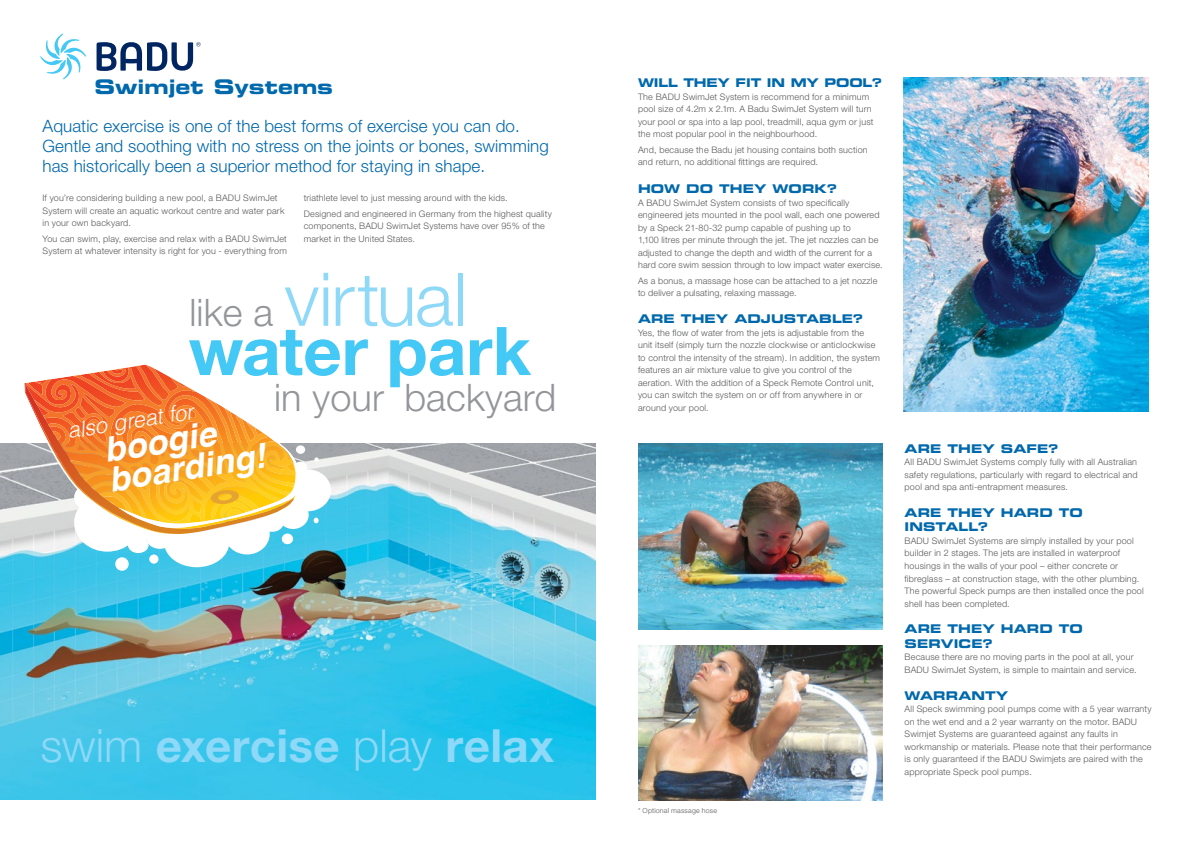
<style>
.page{position:relative;width:1191px;height:842px;background:#fff}
.page>*{position:absolute;margin:0;border:0;box-sizing:border-box;transform-origin:0 0}
.t1{font:300 74.2px "Helvetica Neue";letter-spacing:-.01em;color:#8ed8f8}
.t2{font:700 67.2px "Helvetica Neue";color:#44c8f5}
.t3{font:700 45.7px "Helvetica Neue";letter-spacing:.005em;color:#8ed8f8}
.t4{font:300 37.9px "Helvetica Neue";letter-spacing:.005em;color:#939598}
.t5{font:italic 700 34.1px/29.5px "Helvetica";color:#fff}
.t6{font:italic 300 21.7px "Helvetica";color:#fff}
.t7{font:20px "Eurostile LT Std Bold Ex 2";color:#0068ac}
.t8{font:300 17px/20.4px "Helvetica Neue";letter-spacing:.005em;color:#0068ac}
.t9{font:12px/14.4px "Eurostile LT Std Bold Ex 2";letter-spacing:.005em;color:#0068ac}
.t10{font:12px "Eurostile LT Std Bold Ex 2";letter-spacing:-.015em;color:#0068ac}
.t11{font:300 9px/12.5px "Helvetica Neue";letter-spacing:.02em;color:#58595b}
.t12{font:300 7px "Helvetica Neue";letter-spacing:.03em;color:#58595b}
.s1{font-weight:300}
</style>
<div class="page">
<img style="left:0;top:444px;width:595px;height:355px">
<div style="left:74px;top:493px;width:67px;height:59px;background:#fff;border-radius:50%"></div>
<div style="left:128px;top:537px;width:21px;height:16px;background:#fff;border-radius:50%"></div>
<div style="left:146px;top:528px;width:27px;height:21px;background:#fff;border-radius:50%"></div>
<div style="left:164px;top:518px;width:65px;height:49px;background:#fff;border-radius:50%"></div>
<div style="left:224px;top:513px;width:46px;height:41px;background:#fff;border-radius:50%"></div>
<div style="left:277px;top:501px;width:32px;height:28px;background:#fff;border-radius:50%"></div>
<div style="left:285px;top:469px;width:46px;height:42px;background:#fff;border-radius:50%"></div>
<div style="left:294px;top:462px;width:13px;height:12px;background:#fff;border-radius:50%"></div>
<div style="left:296px;top:445px;width:9px;height:9px;background:#fff;border-radius:50%"></div>
<svg style="left:314px;top:457px;width:5px;height:5px"></svg>
<div style="left:282px;top:534px;width:11px;height:10px;background:#fff;border-radius:50%"></div>
<svg style="left:314px;top:518px;width:5px;height:5px"></svg>
<div style="left:132px;top:523px;width:23px;height:18px;background:#fff;border-radius:50%"></div>
<div style="left:149px;top:554px;width:9px;height:10px;background:#fff;border-radius:50%"></div>
<div style="left:115px;top:557px;width:14px;height:14px;background:#fff;border-radius:50%"></div>
<svg style="left:23px;top:364px;width:277px;height:172px"></svg>
<svg style="left:25px;top:384px;width:269px;height:150px"></svg>
<svg style="left:34px;top:365px;width:266px;height:168px"></svg>
<img style="left:638px;top:645px;width:244px;height:155px">
<img style="left:638px;top:444px;width:244px;height:186px">
<img style="left:904px;top:78px;width:244px;height:333px">
<svg style="left:40px;top:34px;width:46px;height:45px"></svg>
<svg style="left:97px;top:42px;width:104px;height:29px"></svg>
<h3 class="t7" style="left:94px;top:73px;width:240px">Swimjet Systems</h3>
<h3 class="t8" style="left:43px;top:115px;width:508px">Aquatic exercise is one of the best forms of exercise you can do.<br>Gentle and soothing with no stress on the joints or bones, swimming has historically been a superior method for staying in shape.</h3>
<p class="t11" style="left:43px;top:192px;width:243px">If you’re considering building a new pool, a BADU SwimJet<br>System will create an aquatic workout centre and water park in your own backyard.</p>
<p class="t11" style="left:43px;top:232px;width:246px">You can swim, play, exercise and relax with a BADU SwimJet<br>System at whatever intensity is right for you - everything from</p>
<p class="t11" style="left:304px;top:190px;width:250px;line-height:15.3px">triathlete level to just messing around with the kids.<br>Designed and engineered in Germany from the highest quality</p>
<p class="t11" style="left:304px;top:219px;width:243px">components, BADU SwimJet Systems have over 95% of the market in the United States.</p>
<h1 class="t1" style="left:285px;top:254px;width:184px">virtual</h1>
<h2 class="t2" style="left:189px;top:309px;width:344px">water park</h2>
<h3 class="t4" style="left:274px;top:374px;width:284px">in your backyard</h3>
<h3 class="t4" style="left:189px;top:289px;width:85px">like a</h3>
<h3 class="t6" style="left:65px;top:412px;width:129px;rotate:-9deg">also great for</h3>
<h3 class="t5" style="left:102px;top:436px;width:159px;rotate:-9deg">boogie boarding!</h3>
<h3 class="t3" style="left:40px;top:717px;width:515px"><span class="s1">swim</span> exercise <span class="s1">play</span> relax</h3>
<h3 class="t10" style="left:638px;top:75px;width:245px">WILL THEY FIT IN MY POOL?</h3>
<p class="t11" style="left:638px;top:90px;width:237px">The BADU SwimJet System is recommend for a minimum pool size of 4.2m x 2.1m. A Badu SwimJet System will turn your pool or spa into a lap pool, treadmill, aqua gym or just the most popular pool in the neighbourhood.</p>
<p class="t11" style="left:638px;top:143px;width:231px">And, because the Badu jet housing contains both suction and return, no additional fittings are required.</p>
<h3 class="t9" style="left:638px;top:181px;width:200px">HOW DO THEY WORK?</h3>
<p class="t11" style="left:638px;top:196px;width:246px">A BADU SwimJet System consists of two specifically engineered jets mounted in the pool wall, each one powered by a Speck 21-80-32 pump capable of pushing up to<br>1,100 litres per minute through the jet. The jet nozzles can be adjusted to change the depth and width of the current for a hard core swim session through to low impact water exercise.</p>
<p class="t11" style="left:638px;top:274px;width:241px">As a bonus, a massage hose can be attached to a jet nozzle to deliver a pulsating, relaxing massage.</p>
<h3 class="t9" style="left:638px;top:311px;width:226px">ARE THEY ADJUSTABLE?</h3>
<p class="t11" style="left:638px;top:326px;width:244px">Yes, the flow of water from the jets is adjustable from the unit itself (simply turn the nozzle clockwise or anticlockwise to control the intensity of the stream). In addition, the system features an air mixture value to give you control of the aeration. With the addition of a Speck Remote Control unit, you can switch the system on or off from anywhere in or around your pool.</p>
<p class="t12" style="left:638px;top:806px;width:81px">* Optional massage hose</p>
<h3 class="t9" style="left:904px;top:441px;width:155px">ARE THEY SAFE?</h3>
<p class="t11" style="left:904px;top:455px;width:235px;text-align:justify">All BADU SwimJet Systems comply fully with all Australian safety regulations, particularly with regard to electrical and pool and spa anti-entrapment measures.</p>
<h3 class="t9" style="left:904px;top:505px;width:180px">ARE THEY HARD TO<br>INSTALL?</h3>
<p class="t11" style="left:904px;top:534px;width:241px">BADU SwimJet Systems are simply installed by your pool builder in 2 stages. The jets are installed in waterproof housings in the walls of your pool – either concrete or fibreglass – at construction stage, with the other plumbing.<br>The powerful Speck pumps are then installed once the pool shell has been completed.</p>
<h3 class="t9" style="left:904px;top:622px;width:180px">ARE THEY HARD TO<br>SERVICE?</h3>
<p class="t11" style="left:904px;top:651px;width:233px">Because there are no moving parts in the pool at all, your<br>BADU SwimJet System, is simple to maintain and service.</p>
<h3 class="t9" style="left:904px;top:688px;width:105px">WARRANTY</h3>
<p class="t11" style="left:904px;top:702px;width:249px">All Speck swimming pool pumps come with a 5 year warranty on the wet end and a 2 year warranty on the motor. BADU Swimjet Systems are guaranteed against any faults in workmanship or materials. Please note that their performance is only guaranteed if the BADU Swimjets are paired with the appropriate Speck pool pumps.</p>
</div>
